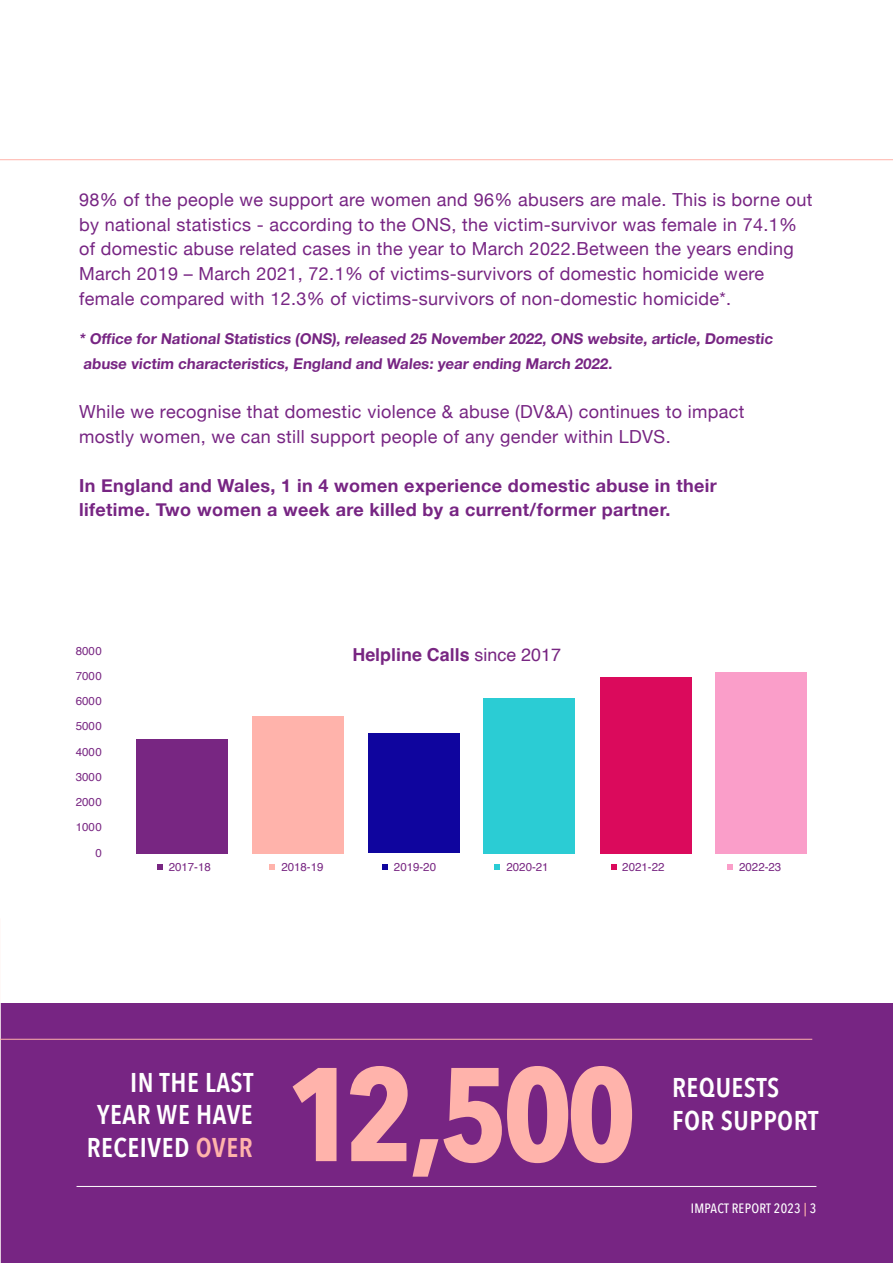
<style>
.page{position:relative;width:893px;height:1263px;background:#fff}
.page>*{position:absolute;margin:0;border:0;box-sizing:border-box;transform-origin:0 0}
.t1{font:700 131.7px "Avenir Next Condensed";color:#ffb3ab}
.t2{font:600 27px/32.5px "Avenir Next Condensed";letter-spacing:.02em;color:#fff;text-align:right}
.t3{font:18px/24.6px "Helvetica Neue";letter-spacing:.02em;color:#772583}
.t4{font:700 18px/24.6px "Helvetica Neue";letter-spacing:.02em;color:#772583}
.t5{font:700 17.85px "Helvetica";color:#782682}
.t6{font:700 15px/24.6px "Helvetica Neue LT Std";color:#772583}
.t7{font:500 13.5px "Avenir Next Condensed";letter-spacing:.02em;color:#fff}
.t8{font:11.55px "Helvetica";color:#782682}
.s1{font-weight:400}
.s2{color:#ffb3ab}
</style>
<div class="page">
<div style="left:0;top:1003px;width:893px;height:260px;background:#772583"></div>
<hr style="left:77px;top:1186px;width:739px;height:1px;background:#fff">
<hr style="left:0;top:159px;width:893px;height:1px;background:#ffb3ab">
<hr style="left:0;top:918px;width:1px;height:345px;background:#fff">
<hr style="left:0;top:1039px;width:812px;height:1px;background:#ffb3ab">
<div style="left:137px;top:739px;width:91px;height:114px;background:#782682"></div>
<div style="left:252px;top:716px;width:91px;height:137px;background:#ffb3ab"></div>
<div style="left:368px;top:733px;width:91px;height:120px;background:#0f059e"></div>
<div style="left:484px;top:698px;width:91px;height:155px;background:#2bccd4"></div>
<div style="left:600px;top:677px;width:91px;height:176px;background:#db0a5c"></div>
<div style="left:715px;top:672px;width:92px;height:181px;background:#fa9ec9"></div>
<svg style="left:157px;top:865px;width:5px;height:5px"></svg>
<svg style="left:270px;top:865px;width:5px;height:5px"></svg>
<svg style="left:382px;top:865px;width:6px;height:5px"></svg>
<svg style="left:495px;top:865px;width:5px;height:5px"></svg>
<svg style="left:611px;top:865px;width:5px;height:5px"></svg>
<svg style="left:728px;top:865px;width:5px;height:5px"></svg>
<p class="t3" style="left:79px;top:188px;width:735px">98% of the people we support are women and 96% abusers are male. This is borne out by national statistics - according to the ONS, the victim-survivor was female in 74.1% of domestic abuse related cases in the year to March 2022.Between the years ending March 2019 – March 2021, 72.1% of victims-survivors of domestic homicide were female compared with 12.3% of victims-survivors of non-domestic homicide*.</p>
<p class="t6" style="left:79px;top:326px;width:697px">* Office for National Statistics (ONS), released 25 November 2022, ONS website, article, Domestic abuse victim characteristics, England and Wales: year ending March 2022.</p>
<p class="t3" style="left:79px;top:400px;width:667px">While we recognise that domestic violence &amp; abuse (DV&amp;A) continues to impact mostly women, we can still support people of any gender within LDVS.</p>
<p class="t4" style="left:79px;top:473px;width:639px">In England and Wales, 1 in 4 women experience domestic abuse in their lifetime. Two women a week are killed by a current/former partner.</p>
<p class="t8" style="left:76px;top:642px;width:27px">8000</p>
<p class="t5" style="left:352px;top:643px;width:210px">Helpline Calls <span class="s1">since 2017</span></p>
<p class="t8" style="left:76px;top:667px;width:27px">7000</p>
<p class="t8" style="left:76px;top:692px;width:27px">6000</p>
<p class="t8" style="left:76px;top:717px;width:27px">5000</p>
<p class="t8" style="left:76px;top:743px;width:27px">4000</p>
<p class="t8" style="left:76px;top:768px;width:27px">3000</p>
<p class="t8" style="left:76px;top:793px;width:27px">2000</p>
<p class="t8" style="left:76px;top:818px;width:27px">1000</p>
<p class="t8" style="left:95px;top:844px;width:8px">0</p>
<p class="t8" style="left:169px;top:858px;width:44px">2017-18</p>
<p class="t8" style="left:281px;top:858px;width:44px">2018-19</p>
<p class="t8" style="left:394px;top:858px;width:44px">2019-20</p>
<p class="t8" style="left:506px;top:858px;width:44px">2020-21</p>
<p class="t8" style="left:622px;top:858px;width:44px">2021-22</p>
<p class="t8" style="left:739px;top:858px;width:44px">2022-23</p>
<h1 class="t1" style="left:286px;top:1034px;width:351px">12,500</h1>
<h2 class="t2" style="left:87px;top:1065px;width:168px">IN THE LAST<br>YEAR WE HAVE<br>RECEIVED <span class="s2">OVER</span></h2>
<h2 class="t2" style="left:672px;top:1070px;width:148px;text-align:left">REQUESTS<br>FOR SUPPORT</h2>
<p class="t7" style="left:691px;top:1200px;width:127px">IMPACT REPORT 2023 <span class="s2">|</span> 3</p>
</div>
